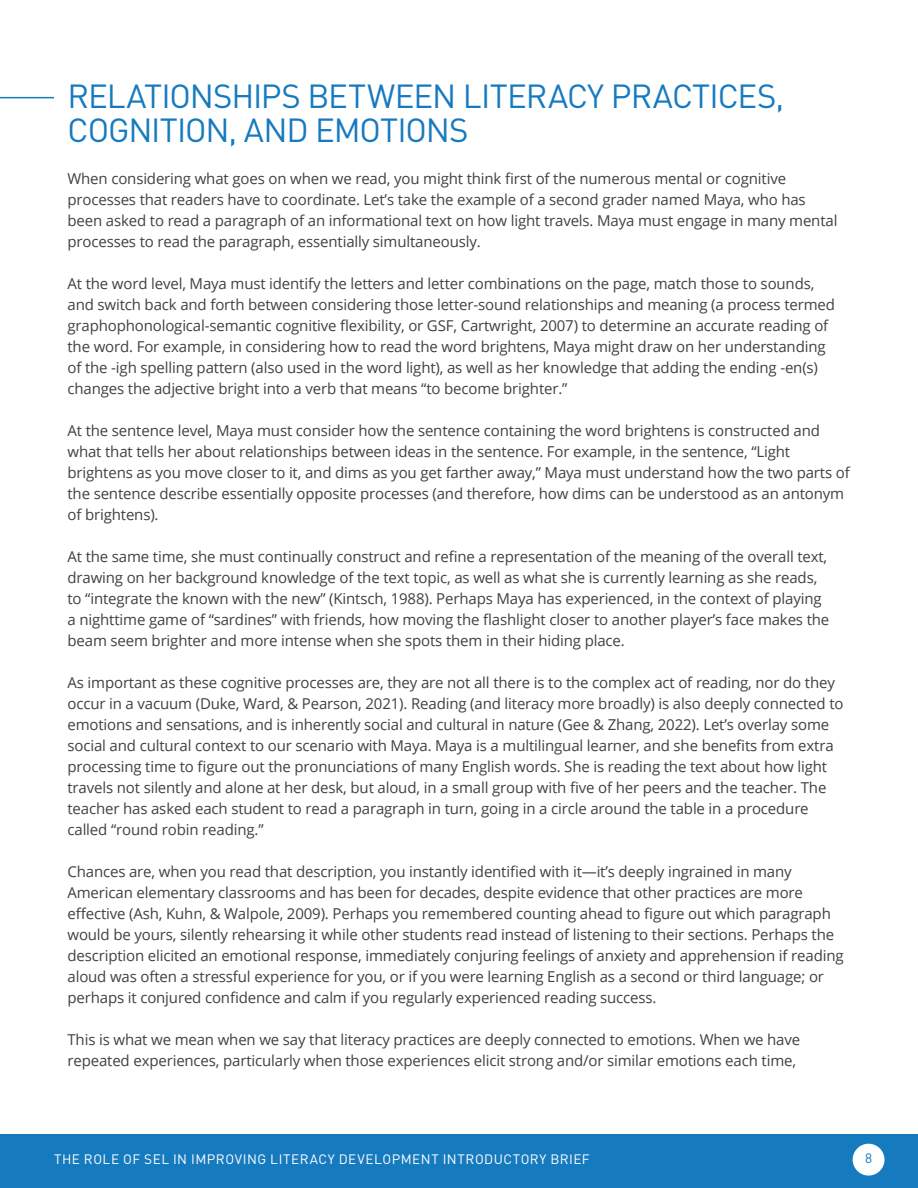
<style>
.page{position:relative;width:918px;height:1188px;background:#fff}
.page>*{position:absolute;margin:0;border:0;box-sizing:border-box;transform-origin:0 0}
.t1{font:33px/34.5px "DIN";letter-spacing:-.03em;color:#167abf}
.t2{font:15px/21px "Open Sans";letter-spacing:-.01em;color:#414042}
.t3{font:13.5px "DIN";letter-spacing:.04em;color:#fff}
.t4{font:13.5px "DIN";color:#167abf}
</style>
<div class="page">
<div style="left:0;top:1134px;width:918px;height:54px;background:#167abf"></div>
<div style="left:853px;top:1144px;width:32px;height:32px;background:#fff;border-radius:50%"></div>
<hr style="left:0;top:97px;width:54px;height:1px;background:#167abf">
<h1 class="t1" style="left:68px;top:78px;width:718px">RELATIONSHIPS BETWEEN LITERACY PRACTICES,<br>COGNITION, AND EMOTIONS</h1>
<p class="t2" style="left:68px;top:168px;width:772px">When considering what goes on when we read, you might think first of the numerous mental or cognitive processes that readers have to coordinate. Let’s take the example of a second grader named Maya, who has been asked to read a paragraph of an informational text on how light travels. Maya must engage in many mental processes to read the paragraph, essentially simultaneously.</p>
<p class="t2" style="left:68px;top:273px;width:769px">At the word level, Maya must identify the letters and letter combinations on the page, match those to sounds, and switch back and forth between considering those letter-sound relationships and meaning (a process termed graphophonological-semantic cognitive flexibility, or GSF, Cartwright, 2007) to determine an accurate reading of the word. For example, in considering how to read the word brightens, Maya might draw on her understanding of the -igh spelling pattern (also used in the word light), as well as her knowledge that adding the ending -en(s) changes the adjective bright into a verb that means “to become brighter.”</p>
<p class="t2" style="left:68px;top:420px;width:784px">At the sentence level, Maya must consider how the sentence containing the word brightens is constructed and what that tells her about relationships between ideas in the sentence. For example, in the sentence, “Light brightens as you move closer to it, and dims as you get farther away,” Maya must understand how the two parts of the sentence describe essentially opposite processes (and therefore, how dims can be understood as an antonym of brightens).</p>
<p class="t2" style="left:68px;top:546px;width:763px">At the same time, she must continually construct and refine a representation of the meaning of the overall text, drawing on her background knowledge of the text topic, as well as what she is currently learning as she reads, to “integrate the known with the new” (Kintsch, 1988). Perhaps Maya has experienced, in the context of playing a nighttime game of “sardines” with friends, how moving the flashlight closer to another player’s face makes the beam seem brighter and more intense when she spots them in their hiding place.</p>
<p class="t2" style="left:68px;top:672px;width:778px">As important as these cognitive processes are, they are not all there is to the complex act of reading, nor do they occur in a vacuum (Duke, Ward, &amp; Pearson, 2021). Reading (and literacy more broadly) is also deeply connected to emotions and sensations, and is inherently social and cultural in nature (Gee &amp; Zhang, 2022). Let’s overlay some social and cultural context to our scenario with Maya. Maya is a multilingual learner, and she benefits from extra processing time to figure out the pronunciations of many English words. She is reading the text about how light travels not silently and alone at her desk, but aloud, in a small group with five of her peers and the teacher. The teacher has asked each student to read a paragraph in turn, going in a circle around the table in a procedure called “round robin reading.”</p>
<p class="t2" style="left:68px;top:861px;width:778px">Chances are, when you read that description, you instantly identified with it—it’s deeply ingrained in many American elementary classrooms and has been for decades, despite evidence that other practices are more effective (Ash, Kuhn, &amp; Walpole, 2009). Perhaps you remembered counting ahead to figure out which paragraph would be yours, silently rehearsing it while other students read instead of listening to their sections. Perhaps the description elicited an emotional response, immediately conjuring feelings of anxiety and apprehension if reading aloud was often a stressful experience for you, or if you were learning English as a second or third language; or perhaps it conjured confidence and calm if you regularly experienced reading success.</p>
<p class="t2" style="left:68px;top:1029px;width:734px">This is what we mean when we say that literacy practices are deeply connected to emotions. When we have repeated experiences, particularly when those experiences elicit strong and/or similar emotions each time,</p>
<p class="t3" style="left:54px;top:1151px;width:537px">THE ROLE OF SEL IN IMPROVING LITERACY DEVELOPMENT INTRODUCTORY BRIEF</p>
<p class="t4" style="left:865px;top:1150px;width:9px">8</p>
</div>
